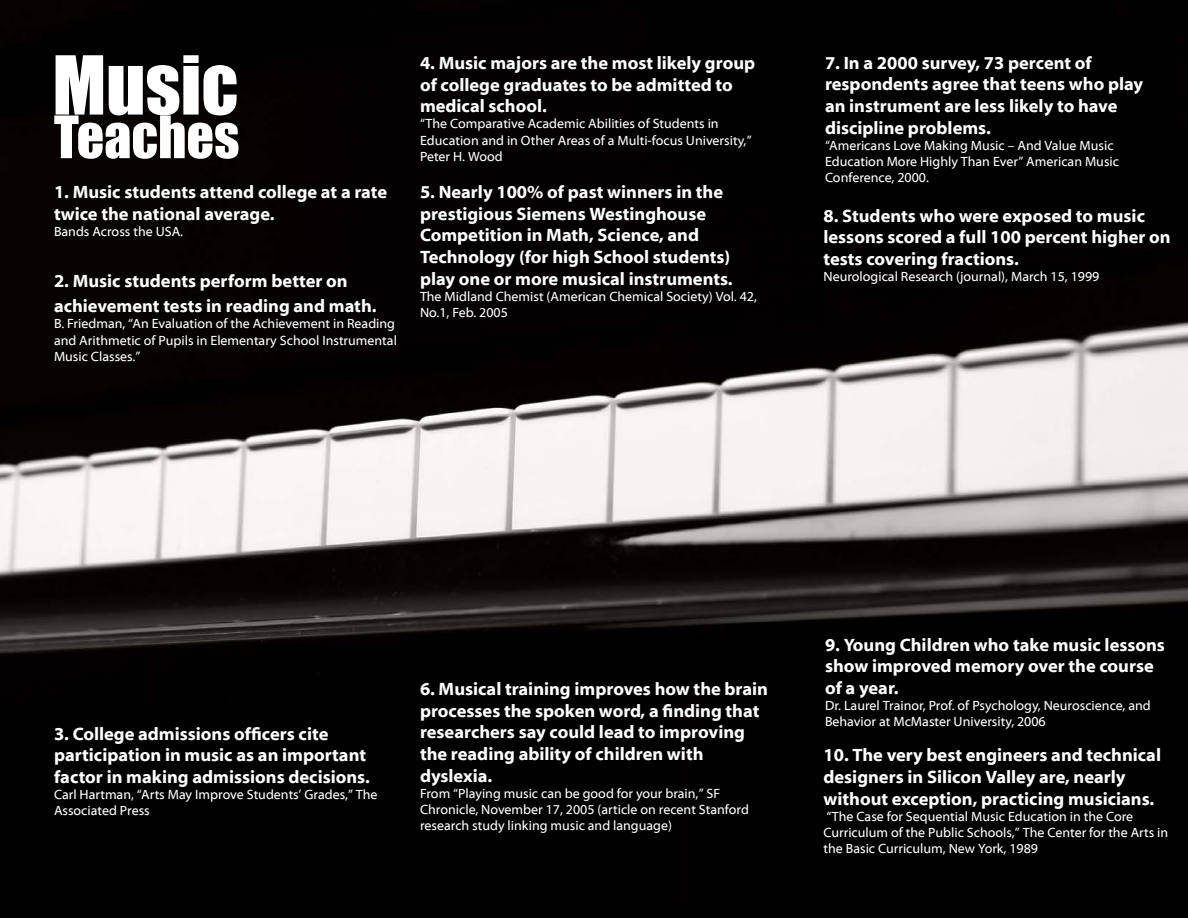
<style>
.page{position:relative;width:1188px;height:918px;background:#fff}
.page>*{position:absolute;margin:0;border:0;box-sizing:border-box;transform-origin:0 0}
.t1{font:75px "Impact";color:#fff}
.t2{font:54px "Impact";color:#fff}
.t3{font:700 18px/21.6px "Myriad Web Pro";color:#fff}
.t4{font:13.5px/16.2px "Myriad Web Pro";color:#fff}
</style>
<div class="page">
<img style="left:0;top:0;width:1188px;height:918px">
<p class="t1" style="left:52px;top:27px;width:187px">Music</p>
<p class="t2" style="left:54px;top:95px;width:187px">Teaches</p>
<p class="t3" style="left:54px;top:182px;width:335px">1. Music students attend college at a rate twice the national average.</p>
<p class="t4" style="left:54px;top:224px;width:131px">Bands Across the USA.</p>
<p class="t3" style="left:54px;top:269px;width:324px;line-height:25.2px">2. Music students perform better on achievement tests in reading and math.</p>
<p class="t4" style="left:54px;top:316px;width:344px">B. Friedman, “An Evaluation of the Achievement in Reading and Arithmetic of Pupils in Elementary School Instrumental<br>Music Classes.”</p>
<p class="t3" style="left:420px;top:52px;width:337px">4. Music majors are the most likely group of college graduates to be admitted to medical school.</p>
<p class="t4" style="left:420px;top:116px;width:333px">“The Comparative Academic Abilities of Students in<br>Education and in Other Areas of a Multi-focus University,”<br>Peter H. Wood</p>
<p class="t3" style="left:420px;top:182px;width:314px">5. Nearly 100% of past winners in the prestigious Siemens Westinghouse Competition in Math, Science, and Technology (for high School students) play one or more musical instruments.</p>
<p class="t4" style="left:420px;top:288px;width:338px">The Midland Chemist (American Chemical Society) Vol. 42,<br>No.1, Feb. 2005</p>
<p class="t3" style="left:825px;top:52px;width:320px">7. In a 2000 survey, 73 percent of respondents agree that teens who play an instrument are less likely to have discipline problems.</p>
<p class="t4" style="left:825px;top:137px;width:296px">“Americans Love Making Music – And Value Music<br>Education More Highly Than Ever” American Music<br>Conference, 2000.</p>
<p class="t3" style="left:824px;top:205px;width:349px">8. Students who were exposed to music lessons scored a full 100 percent higher on tests covering fractions.</p>
<p class="t4" style="left:824px;top:269px;width:277px">Neurological Research (journal), March 15, 1999</p>
<p class="t3" style="left:54px;top:723px;width:317px">3. College admissions officers cite participation in music as an important factor in making admissions decisions.</p>
<p class="t4" style="left:54px;top:787px;width:325px">Carl Hartman, “Arts May Improve Students’ Grades,” The<br>Associated Press</p>
<p class="t3" style="left:420px;top:679px;width:349px">6. Musical training improves how the brain processes the spoken word, a finding that researchers say could lead to improving the reading ability of children with dyslexia.</p>
<p class="t4" style="left:420px;top:785px;width:330px">From “Playing music can be good for your brain,” SF<br>Chronicle, November 17, 2005 (article on recent Stanford research study linking music and language)</p>
<p class="t3" style="left:825px;top:634px;width:342px">9. Young Children who take music lessons show improved memory over the course of a year.</p>
<p class="t4" style="left:825px;top:698px;width:327px">Dr. Laurel Trainor, Prof. of Psychology, Neuroscience, and<br>Behavior at McMaster University, 2006</p>
<p class="t3" style="left:824px;top:745px;width:339px">10. The very best engineers and technical designers in Silicon Valley are, nearly without exception, practicing musicians.</p>
<p class="t4" style="left:824px;top:809px;width:346px">“The Case for Sequential Music Education in the Core<br>Curriculum of the Public Schools,” The Center for the Arts in the Basic Curriculum, New York, 1989</p>
</div>
